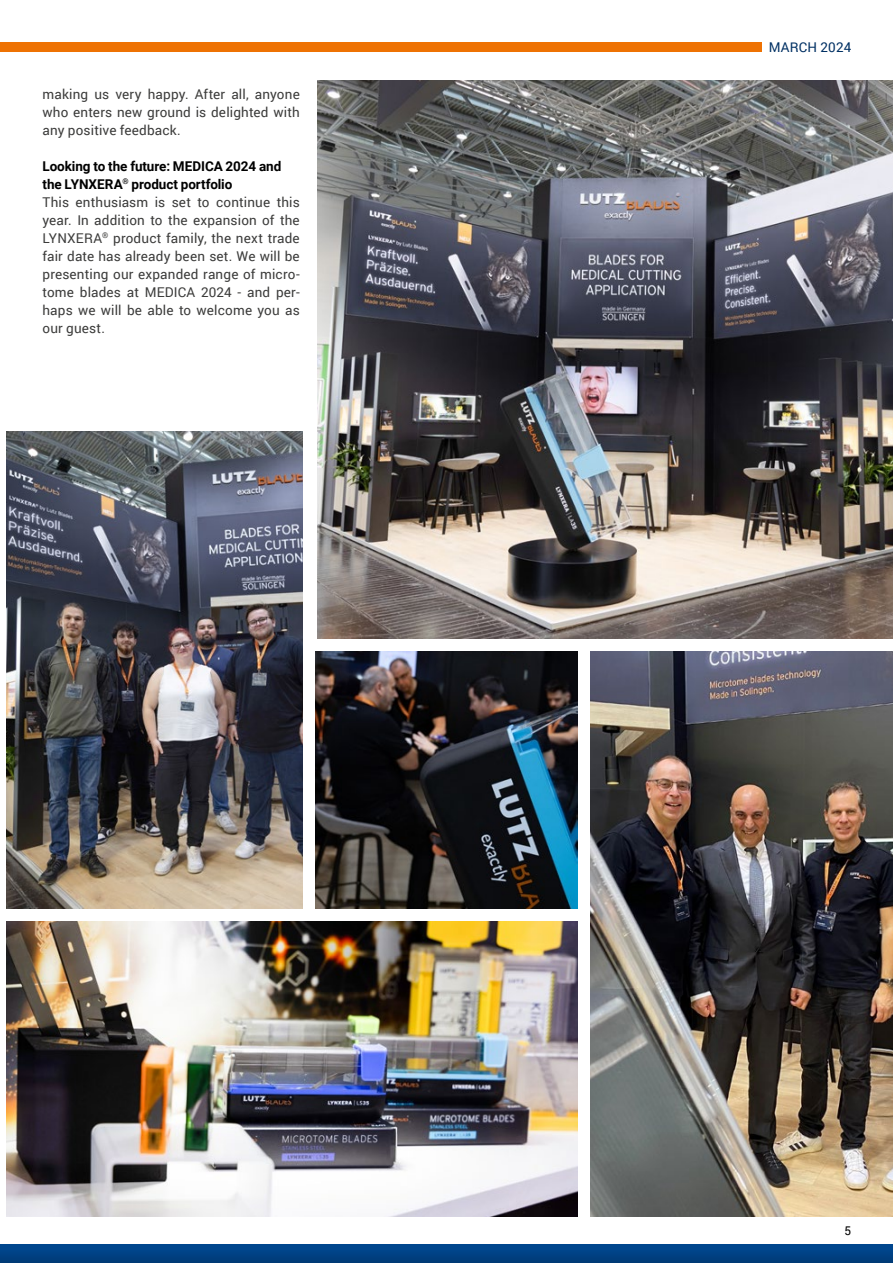
<style>
.page{position:relative;width:893px;height:1263px;background:#fff}
.page>*{position:absolute;margin:0;border:0;box-sizing:border-box;transform-origin:0 0}
.t1{font:13.5px/18px "Roboto";letter-spacing:.01em;color:#3c3c3b;text-align:justify}
.t2{font:13.5px "Roboto";letter-spacing:.01em;color:#003063}
.t3{font:12px "Roboto";color:#000}
.s1{font-weight:700;color:#000}
</style>
<div class="page">
<div style="left:0;top:1245px;width:893px;height:18px;background:linear-gradient(to right,#004183,#004183)"></div>
<div style="left:0;top:42px;width:762px;height:10px;background:#ee7203"></div>
<img style="left:6px;top:432px;width:297px;height:477px">
<img style="left:317px;top:81px;width:576px;height:558px">
<img style="left:6px;top:922px;width:572px;height:294px">
<img style="left:315px;top:651px;width:262px;height:258px">
<img style="left:590px;top:651px;width:303px;height:565px">
<p class="t1" style="left:43px;top:84px;width:259px">making us very happy. After all, anyone who enters new ground is delighted with any positive feedback.</p>
<p class="t1" style="left:43px;top:156px;width:259px;text-align:left"><span class="s1">Looking to the future: MEDICA 2024 and the LYNXERA</span><sup>®</sup> <span class="s1">product portfolio<br></span>This enthusiasm is set to continue this year. In addition to the expansion of the LYNXERA<sup>®</sup> product family, the next trade fair date has already been set. We will be presenting our expanded range of micro&shy;tome blades at MEDICA 2024 - and per&shy;haps we will be able to welcome you as our guest.</p>
<p class="t2" style="left:769px;top:37px;width:84px">MARCH 2024</p>
<p class="t3" style="left:845px;top:1223px;width:8px">5</p>
</div>
